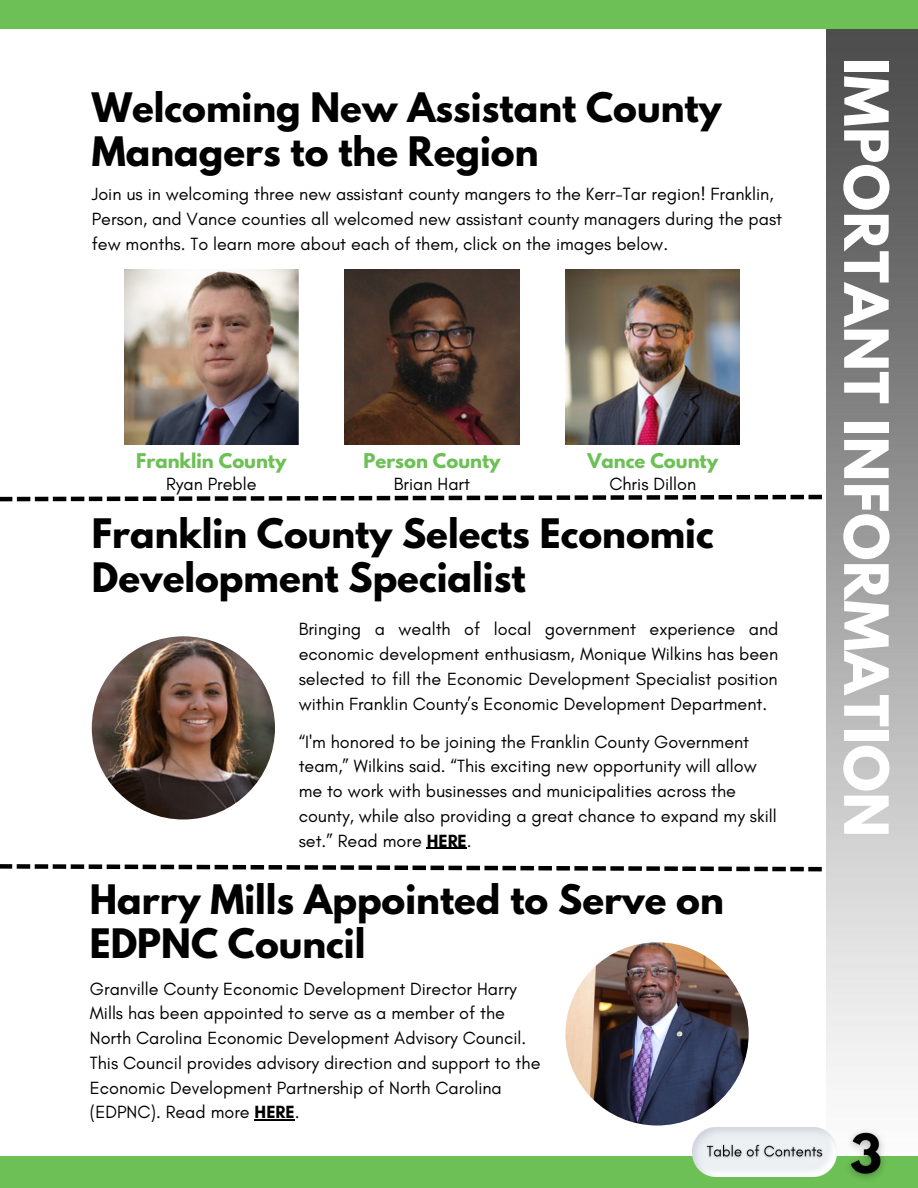
<style>
.page{position:relative;width:918px;height:1188px;background:#fff}
.page>*{position:absolute;margin:0;border:0;box-sizing:border-box;transform-origin:0 0}
.t1{font:700 54px "League Spartan";letter-spacing:.01em;color:#fff}
.t2{font:700 36px/43.8px "League Spartan";color:#000}
.t3{font:18px/24.8px "Glacial Indifference";color:#000}
.t4{font:700 18px "League Spartan";color:#6dc056}
.s1{font-weight:700}
</style>
<div class="page">
<img style="left:826px;top:28px;width:92px;height:1055px">
<div style="left:0;top:0;width:918px;height:28px;background:#6dc056"></div>
<div style="left:0;top:1156px;width:918px;height:32px;background:#6dc056"></div>
<img style="left:693px;top:1128px;width:144px;height:48px">
<img style="left:702px;top:1138px;width:126px;height:29px">
<img style="left:124px;top:269px;width:174px;height:176px">
<img style="left:345px;top:269px;width:174px;height:176px">
<img style="left:565px;top:269px;width:175px;height:176px">
<img style="left:92px;top:636px;width:183px;height:184px;border-radius:50%">
<img style="left:565px;top:942px;width:184px;height:184px;border-radius:50%">
<img style="left:849px;top:1129px;width:35px;height:50px">
<hr style="left:427px;top:848px;width:40px;height:1px;background:#000">
<hr style="left:255px;top:1119px;width:40px;height:2px;background:#000">
<svg style="left:0;top:864px;width:822px;height:7px"></svg>
<svg style="left:0;top:495px;width:822px;height:7px"></svg>
<h2 class="t2" style="left:92px;top:90px;width:631px">Welcoming New Assistant County<br>Managers to the Region</h2>
<p class="t3" style="left:92px;top:181px;width:692px">Join us in welcoming three new assistant county mangers to the Kerr-Tar region! Franklin,<br>Person, and Vance counties all welcomed new assistant county managers during the past few months. To learn more about each of them, click on the images below.</p>
<p class="t4" style="left:136px;top:451px;width:152px">Franklin County</p>
<p class="t4" style="left:364px;top:451px;width:139px">Person County</p>
<p class="t4" style="left:588px;top:451px;width:132px">Vance County</p>
<p class="t3" style="left:166px;top:471px;width:92px">Ryan Preble</p>
<p class="t3" style="left:394px;top:471px;width:78px">Brian Hart</p>
<p class="t3" style="left:609px;top:471px;width:88px">Chris Dillon</p>
<h2 class="t2" style="left:92px;top:516px;width:624px">Franklin County Selects Economic<br>Development Specialist</h2>
<p class="t3" style="left:299px;top:617px;width:481px;text-align:justify">Bringing a wealth of local government experience and economic development enthusiasm, Monique Wilkins has been selected to fill the Economic Development Specialist position within Franklin County’s Economic Development Department.</p>
<p class="t3" style="left:299px;top:729px;width:480px">“I'm honored to be joining the Franklin County Government team,” Wilkins said. “This exciting new opportunity will allow me to work with businesses and municipalities across the county, while also providing a great chance to expand my skill set.” Read more <span class="s1">HERE</span>.</p>
<h2 class="t2" style="left:90px;top:882px;width:636px">Harry Mills Appointed to Serve on<br>EDPNC Council</h2>
<p class="t3" style="left:90px;top:976px;width:452px">Granville County Economic Development Director Harry Mills has been appointed to serve as a member of the North Carolina Economic Development Advisory Council.<br>This Council provides advisory direction and support to the Economic Development Partnership of North Carolina (EDPNC). Read more <span class="s1">HERE</span>.</p>
<h1 class="t1" style="left:893px;top:58px;width:780px;rotate:90deg">IMPORTANT INFORMATION</h1>
</div>
